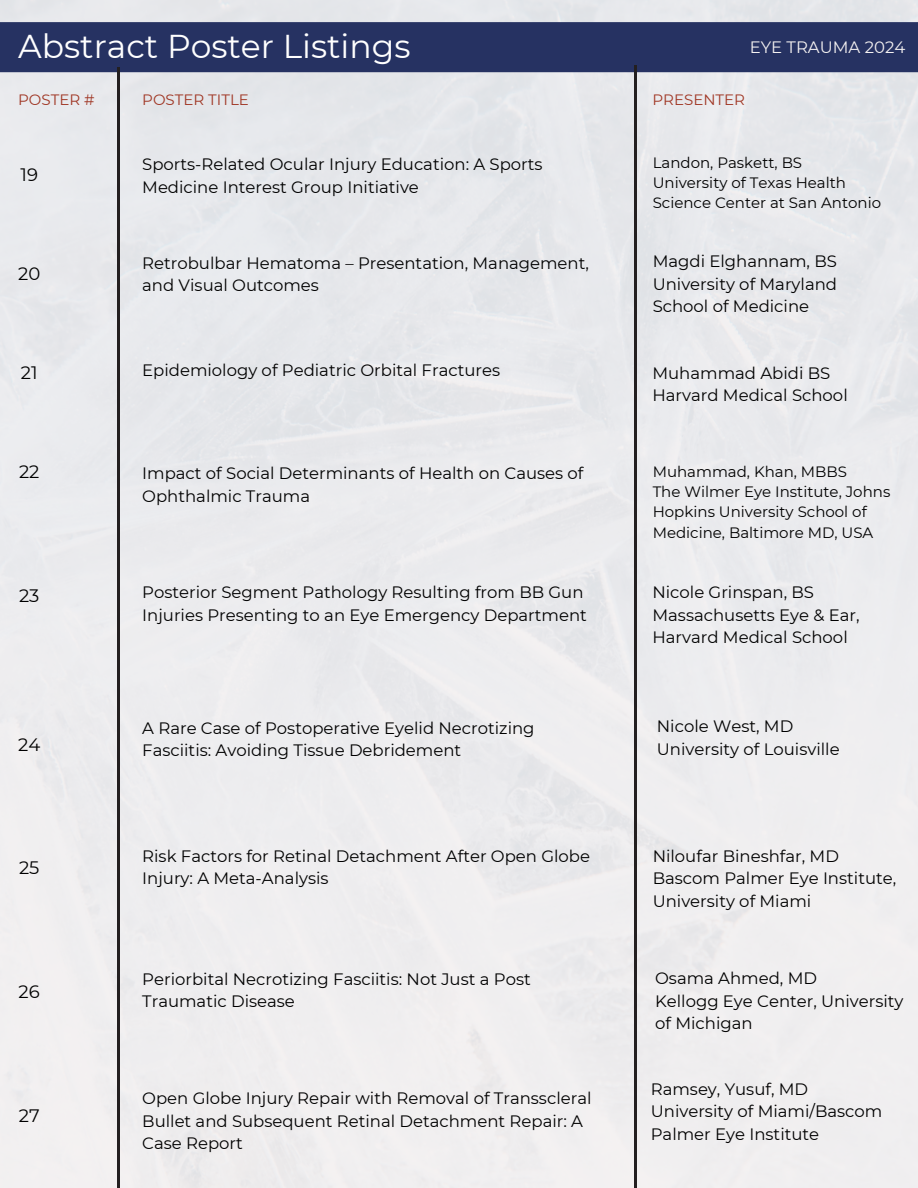
<style>
.page{position:relative;width:918px;height:1188px;background:#fff}
.page>*{position:absolute;margin:0;border:0;box-sizing:border-box;transform-origin:0 0}
.t1{font:33px "Montserrat";color:#fff}
.t2{font:18px "Montserrat";color:#000}
.t3{font:16.5px/22.5px "Montserrat";color:#000}
.t4{font:16.5px "Montserrat";color:#f4f1f1}
.t5{font:15px/20.2px "Montserrat";color:#000}
.t6{font:15px "Montserrat";color:#a03725}
</style>
<div class="page">
<div style="left:0;top:22px;width:918px;height:50px;background:#263262"></div>
<hr style="left:117px;top:67px;width:3px;height:1121px;background:#231f20">
<hr style="left:634px;top:65px;width:3px;height:1123px;background:#231f20">
<p class="t1" style="left:18px;top:26px;width:394px">Abstract Poster Listings</p>
<h2 class="t6" style="left:18px;top:90px;width:78px">POSTER #</h2>
<p class="t6" style="left:142px;top:90px;width:108px">POSTER TITLE</p>
<p class="t6" style="left:652px;top:90px;width:94px">PRESENTER</p>
<h4 class="t4" style="left:750px;top:37px;width:157px">EYE TRAUMA 2024</h4>
<h4 class="t2" style="left:21px;top:164px;width:19px">19</h4>
<h4 class="t2" style="left:18px;top:263px;width:24px">20</h4>
<h3 class="t2" style="left:21px;top:362px;width:18px">21</h3>
<p class="t2" style="left:19px;top:461px;width:22px">22</p>
<p class="t2" style="left:19px;top:585px;width:22px">23</p>
<h3 class="t2" style="left:18px;top:733px;width:24px">24</h3>
<h3 class="t2" style="left:19px;top:857px;width:22px">25</h3>
<h3 class="t2" style="left:19px;top:981px;width:23px">26</h3>
<h3 class="t2" style="left:19px;top:1104px;width:22px">27</h3>
<h3 class="t3" style="left:142px;top:153px;width:402px">Sports-Related Ocular Injury Education: A Sports<br>Medicine Interest Group Initiative</h3>
<h3 class="t5" style="left:653px;top:152px;width:151px">Landon, Paskett, BS</h3>
<h3 class="t5" style="left:653px;top:173px;width:230px">University of Texas Health<br>Science Center at San Antonio</h3>
<h3 class="t3" style="left:142px;top:252px;width:448px">Retrobulbar Hematoma – Presentation, Management, and Visual Outcomes</h3>
<h3 class="t3" style="left:653px;top:250px;width:186px;text-align:justify">Magdi Elghannam, BS University of Maryland School of Medicine</h3>
<h3 class="t3" style="left:142px;top:359px;width:359px">Epidemiology of Pediatric Orbital Fractures</h3>
<h3 class="t3" style="left:652px;top:362px;width:197px">Muhammad Abidi BS<br>Harvard Medical School</h3>
<h3 class="t3" style="left:142px;top:462px;width:443px">Impact of Social Determinants of Health on Causes of<br>Ophthalmic Trauma</h3>
<h3 class="t5" style="left:653px;top:461px;width:196px">Muhammad, Khan, MBBS</h3>
<h3 class="t5" style="left:653px;top:482px;width:239px">The Wilmer Eye Institute, Johns<br>Hopkins University School of<br>Medicine, Baltimore MD, USA</h3>
<p class="t3" style="left:142px;top:581px;width:446px">Posterior Segment Pathology Resulting from BB Gun<br>Injuries Presenting to an Eye Emergency Department</p>
<p class="t3" style="left:652px;top:581px;width:209px">Nicole Grinspan, BS<br>Massachusetts Eye &amp; Ear,<br>Harvard Medical School</p>
<h3 class="t3" style="left:142px;top:717px;width:394px">A Rare Case of Postoperative Eyelid Necrotizing<br>Fasciitis: Avoiding Tissue Debridement</h3>
<h3 class="t3" style="left:657px;top:715px;width:184px">Nicole West, MD<br>University of Louisville</h3>
<h3 class="t3" style="left:142px;top:845px;width:449px">Risk Factors for Retinal Detachment After Open Globe<br>Injury: A Meta-Analysis</h3>
<h3 class="t3" style="left:653px;top:845px;width:245px">Niloufar Bineshfar, MD<br>Bascom Palmer Eye Institute,<br>University of Miami</h3>
<h3 class="t3" style="left:142px;top:968px;width:390px">Periorbital Necrotizing Fasciitis: Not Just a Post<br>Traumatic Disease</h3>
<h3 class="t3" style="left:655px;top:967px;width:250px">Osama Ahmed, MD<br>Kellogg Eye Center, University of Michigan</h3>
<h3 class="t3" style="left:142px;top:1087px;width:451px">Open Globe Injury Repair with Removal of Transscleral<br>Bullet and Subsequent Retinal Detachment Repair: A<br>Case Report</h3>
<h3 class="t3" style="left:651px;top:1078px;width:233px">Ramsey, Yusuf, MD<br>University of Miami/Bascom<br>Palmer Eye Institute</h3>
</div>
